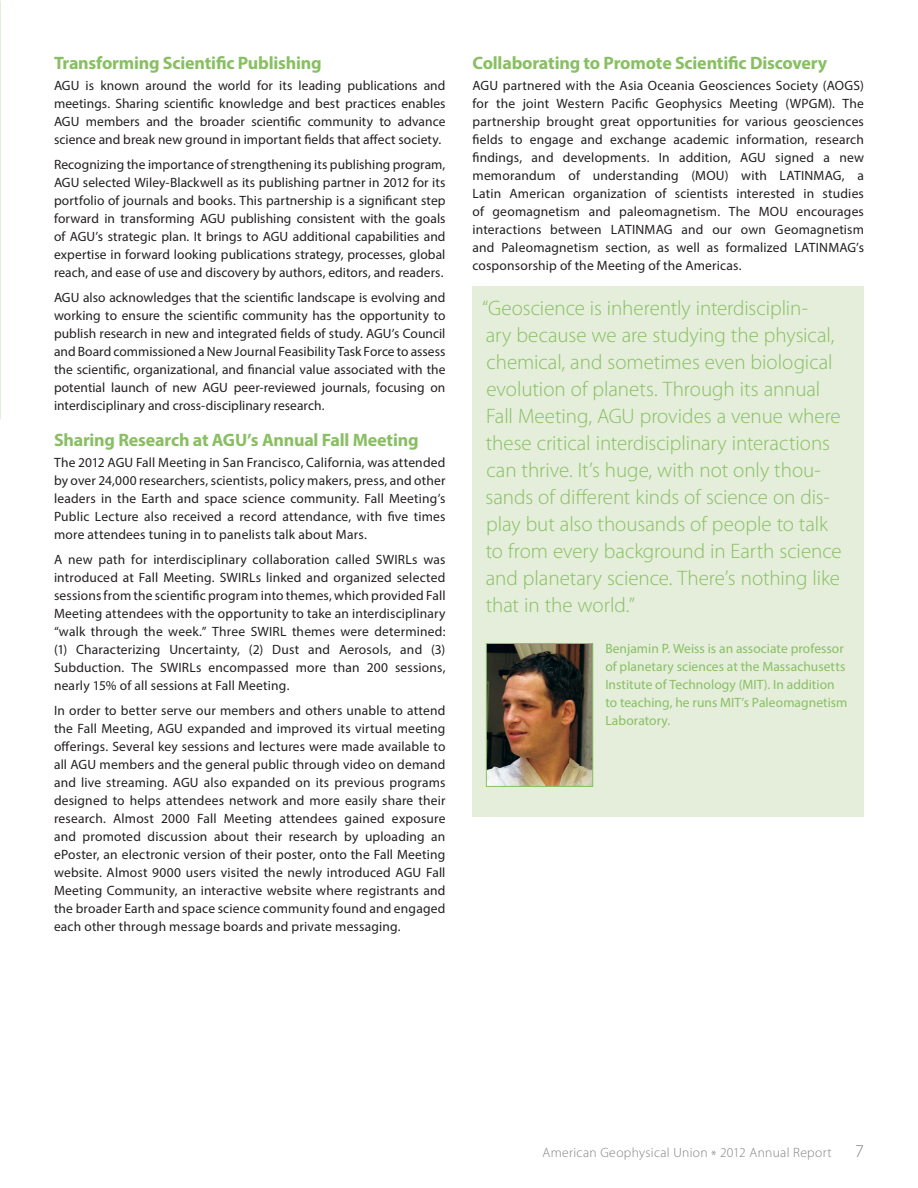
<style>
.page{position:relative;width:918px;height:1188px;background:#fff}
.page>*{position:absolute;margin:0;border:0;box-sizing:border-box;transform-origin:0 0}
.t1{font:300 21px/27px "Myriad Pro";letter-spacing:-.005em;color:#89bf63}
.t2{font:700 18px "Myriad Pro";letter-spacing:-.01em;color:#89bf63}
.t3{font:300 18px "Myriad Pro";color:#808285}
.t4{font:13.5px/18px "Myriad Pro";letter-spacing:.01em;color:#231f20;text-align:justify}
.t5{font:13.5px/18px "Myriad Pro";letter-spacing:.005em;color:#89bf63}
.t6{font:300 13.5px "Myriad Pro";letter-spacing:.025em;color:#808285}
</style>
<div class="page">
<div style="left:472px;top:286px;width:392px;height:530px;background:#e4eeda"></div>
<img style="left:488px;top:645px;width:103px;height:140px">
<div style="left:486px;top:643px;width:107px;height:144px;border:1px solid #89bf63"></div>
<p class="t2" style="left:54px;top:51px;width:269px">Transforming Scientific Publishing</p>
<p class="t4" style="left:54px;top:77px;width:393px">AGU is known around the world for its leading publications and meetings. Sharing scientific knowledge and best practices enables AGU members and the broader scientific community to advance science and break new ground in important fields that affect society.</p>
<p class="t4" style="left:54px;top:155px;width:393px">Recognizing the importance of strengthening its publishing program, AGU selected Wiley-Blackwell as its publishing partner in 2012 for its portfolio of journals and books. This partnership is a significant step forward in transforming AGU publishing consistent with the goals of AGU’s strategic plan. It brings to AGU additional capabilities and expertise in forward looking publications strategy, processes, global reach, and ease of use and discovery by authors, editors, and readers.</p>
<p class="t4" style="left:54px;top:288px;width:393px">AGU also acknowledges that the scientific landscape is evolving and working to ensure the scientific community has the opportunity to publish research in new and integrated fields of study. AGU’s Council and Board commissioned a New Journal Feasibility Task Force to assess the scientific, organizational, and financial value associated with the potential launch of new AGU peer-reviewed journals, focusing on interdisciplinary and cross-disciplinary research.</p>
<p class="t2" style="left:54px;top:428px;width:366px">Sharing Research at AGU’s Annual Fall Meeting</p>
<p class="t4" style="left:54px;top:453px;width:393px">The 2012 AGU Fall Meeting in San Francisco, California, was attended by over 24,000 researchers, scientists, policy makers, press, and other leaders in the Earth and space science community. Fall Meeting’s Public Lecture also received a record attendance, with five times more attendees tuning in to panelists talk about Mars.</p>
<p class="t4" style="left:54px;top:550px;width:393px">A new path for interdisciplinary collaboration called SWIRLs was introduced at Fall Meeting. SWIRLs linked and organized selected sessions from the scientific program into themes, which provided Fall Meeting attendees with the opportunity to take an interdisciplinary “walk through the week.” Three SWIRL themes were determined: (1) Characterizing Uncertainty, (2) Dust and Aerosols, and (3)<br>Subduction. The SWIRLs encompassed more than 200 sessions, nearly 15% of all sessions at Fall Meeting.</p>
<p class="t4" style="left:54px;top:701px;width:393px">In order to better serve our members and others unable to attend the Fall Meeting, AGU expanded and improved its virtual meeting offerings. Several key sessions and lectures were made available to all AGU members and the general public through video on demand and live streaming. AGU also expanded on its previous programs designed to helps attendees network and more easily share their research. Almost 2000 Fall Meeting attendees gained exposure and promoted discussion about their research by uploading an ePoster, an electronic version of their poster, onto the Fall Meeting website. Almost 9000 users visited the newly introduced AGU Fall Meeting Community, an interactive website where registrants and the broader Earth and space science community found and engaged each other through message boards and private messaging.</p>
<p class="t2" style="left:472px;top:51px;width:356px">Collaborating to Promote Scientific Discovery</p>
<p class="t4" style="left:472px;top:77px;width:393px">AGU partnered with the Asia Oceania Geosciences Society (AOGS) for the joint Western Pacific Geophysics Meeting (WPGM). The partnership brought great opportunities for various geosciences fields to engage and exchange academic information, research findings, and developments. In addition, AGU signed a new memorandum of understanding (MOU) with LATINMAG, a Latin American organization of scientists interested in studies of geomagnetism and paleomagnetism. The MOU encourages interactions between LATINMAG and our own Geomagnetism and Paleomagnetism section, as well as formalized LATINMAG’s cosponsorship of the Meeting of the Americas.</p>
<p class="t1" style="left:482px;top:295px;width:361px">“Geoscience is inherently interdisciplin-<br>ary because we are studying the physical, chemical, and sometimes even biological evolution of planets. Through its annual Fall Meeting, AGU provides a venue where these critical interdisciplinary interactions can thrive. It’s huge, with not only thou&shy;sands of different kinds of science on dis&shy;play but also thousands of people to talk to from every background in Earth science and planetary science. There’s nothing like that in the world.”</p>
<p class="t5" style="left:605px;top:640px;width:244px">Benjamin P. Weiss is an associate professor of planetary sciences at the Massachusetts Institute of Technology (MIT). In addition to teaching, he runs MIT’s Paleomagnetism Laboratory.</p>
<p class="t6" style="left:542px;top:1144px;width:291px">American Geophysical Union * 2012 Annual Report</p>
<h2 class="t3" style="left:855px;top:1140px;width:10px">7</h2>
</div>
